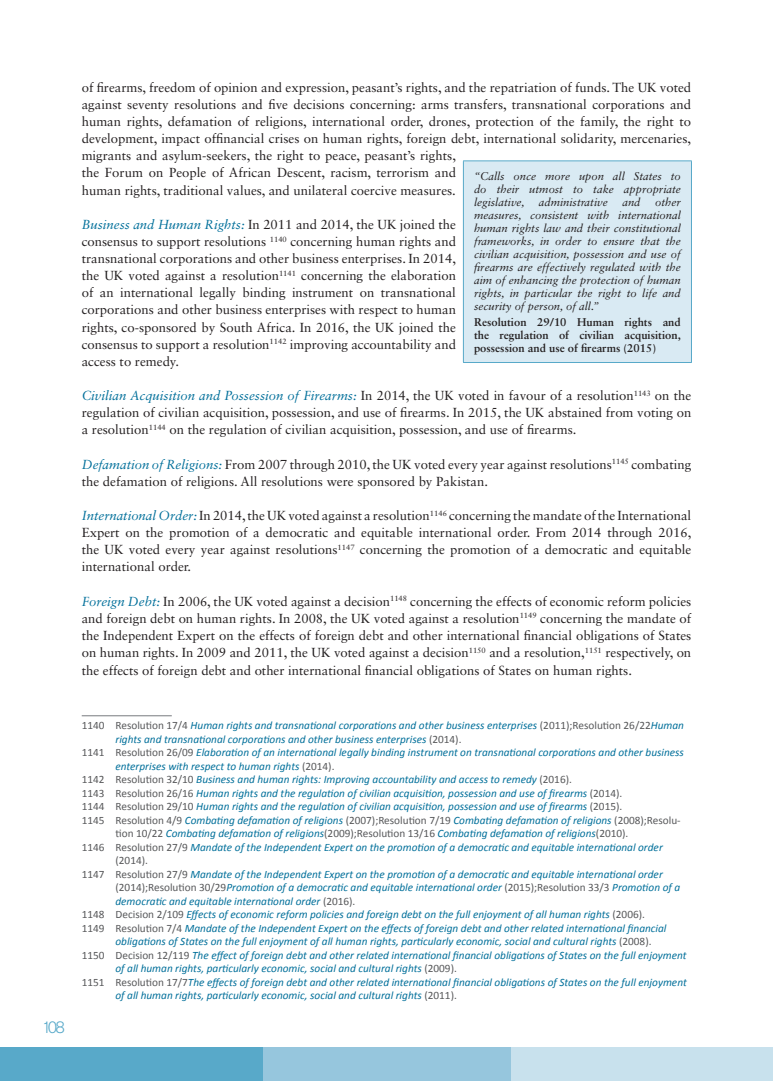
<style>
.page{position:relative;width:773px;height:1081px;background:#fff}
.page>*{position:absolute;margin:0;border:0;box-sizing:border-box;transform-origin:0 0}
.t1{font:300 16.25px "Akzidenz Grotesk Pro";color:#58a9c9}
.t2{font:13.12px/17.1px "Sabon LT Std";color:#231f20;text-align:justify}
.t3{font:italic 11.25px "Calibri";color:#006f9a}
.t4{font:italic 11.25px/12.9px "Sabon LT Std";color:#231f20;text-align:justify}
.t5{font:700 11.25px/13px "Sabon LT Std";color:#231f20;text-align:justify}
.t6{font:11.25px "Calibri";color:#57585a}
.s1{font-style:italic;color:#006f9a}
.s2{font-style:normal;color:#57585a}
</style>
<div class="page">
<div style="left:510px;top:1047px;width:248px;height:34px;background:#c8e1ed"></div>
<div style="left:262px;top:1047px;width:248px;height:34px;background:#96c6dd"></div>
<div style="left:758px;top:1047px;width:14px;height:34px;background:#c8e1ed"></div>
<div style="left:0;top:1047px;width:262px;height:34px;background:#58a9c9"></div>
<hr style="left:82px;top:715px;width:90px;height:1px;background:#939598">
<div style="left:463px;top:161px;width:228px;height:201px;background:#d9eaf3"></div>
<hr style="left:463px;top:161px;width:228px;height:1px;background:#58a9c9">
<hr style="left:463px;top:161px;width:1px;height:201px;background:#58a9c9">
<hr style="left:691px;top:161px;width:1px;height:201px;background:#58a9c9">
<hr style="left:463px;top:362px;width:228px;height:1px;background:#58a9c9">
<p class="t1" style="left:42px;top:1016px;width:25px">108</p>
<p class="t2" style="left:82px;top:78px;width:611px;text-align:left">of firearms, freedom of opinion and expression, peasant’s rights, and the repatriation of funds. The UK voted against seventy resolutions and five decisions concerning: arms transfers, transnational corporations and human rights, defamation of religions, international order, drones, protection of the family, the right to development, impact offinancial crises on human rights, foreign debt, international solidarity, mercenaries, migrants and asylum-seekers, the right to peace, peasant’s rights,<br>the Forum on People of African Descent, racism, terrorism and<br>human rights, traditional values, and unilateral coercive measures.</p>
<p class="t2" style="left:82px;top:215px;width:376px"><span class="s1">Business and Human Rights:</span> In 2011 and 2014, the UK joined the consensus to support resolutions <sup>1140</sup> concerning human rights and transnational corporations and other business enterprises. In 2014, the UK voted against a resolution<sup>1141</sup> concerning the elaboration of an international legally binding instrument on transnational corporations and other business enterprises with respect to human rights, co-sponsored by South Africa. In 2016, the UK joined the consensus to support a resolution<sup>1142</sup> improving accountability and access to remedy.</p>
<p class="t2" style="left:82px;top:387px;width:611px"><span class="s1">Civilian Acquisition and Possession of Firearms:</span> In 2014, the UK voted in favour of a resolution<sup>1143</sup> on the regulation of civilian acquisition, possession, and use of firearms. In 2015, the UK abstained from voting on a resolution<sup>1144</sup> on the regulation of civilian acquisition, possession, and use of firearms.</p>
<p class="t2" style="left:82px;top:455px;width:611px"><span class="s1">Defamation of Religions:</span> From 2007 through 2010, the UK voted every year against resolutions<sup>1145</sup> combating the defamation of religions. All resolutions were sponsored by Pakistan.</p>
<p class="t2" style="left:82px;top:507px;width:611px"><span class="s1">International Order:</span> In 2014, the UK voted against a resolution<sup>1146</sup> concerning the mandate of the International Expert on the promotion of a democratic and equitable international order. From 2014 through 2016, the UK voted every year against resolutions<sup>1147</sup> concerning the promotion of a democratic and equitable international order.</p>
<p class="t2" style="left:82px;top:592px;width:611px"><span class="s1">Foreign Debt:</span> In 2006, the UK voted against a decision<sup>1148</sup> concerning the effects of economic reform policies and foreign debt on human rights. In 2008, the UK voted against a resolution<sup>1149</sup> concerning the mandate of the Independent Expert on the effects of foreign debt and other international financial obligations of States on human rights. In 2009 and 2011, the UK voted against a decision<sup>1150</sup> and a resolution,<sup>1151</sup> respectively, on the effects of foreign debt and other international financial obligations of States on human rights.</p>
<p class="t4" style="left:474px;top:170px;width:208px">“Calls once more upon all States to do their utmost to take appropriate legislative,</p>
<p class="t4" style="left:474px;top:196px;width:208px;text-indent:181px">other measures, consistent with international human rights law and their constitutional frameworks, in order to ensure that the civilian acquisition, possession and use of firearms are effectively regulated with the aim of enhancing the protection of human rights, in particular the right to life and security of person, of all.”</p>
<p class="t5" style="left:474px;top:315px;width:208px">Resolution 29/10 Human rights and the regulation of civilian acquisition, possession and use of firearms (2015)</p>
<p class="t4" style="left:538px;top:196px;width:70px">administrative</p>
<p class="t4" style="left:622px;top:196px;width:20px">and</p>
<p class="t3" style="left:82px;top:721px;width:603px"><span class="s2">1140 Resolution 17/4</span> Human rights and transnational corporations and other business enterprises <span class="s2">(2011);Resolution 26/22</span>Human</p>
<p class="t3" style="left:115px;top:734px;width:347px">rights and transnational corporations and other business enterprises <span class="s2">(2014).</span></p>
<p class="t3" style="left:82px;top:748px;width:603px"><span class="s2">1141 Resolution 26/09</span> Elaboration of an international legally binding instrument on transnational corporations and other business</p>
<p class="t3" style="left:115px;top:761px;width:220px">enterprises with respect to human rights <span class="s2">(2014).</span></p>
<p class="t3" style="left:82px;top:775px;width:491px"><span class="s2">1142 Resolution 32/10</span> Business and human rights: Improving accountability and access to remedy <span class="s2">(2016).</span></p>
<p class="t3" style="left:82px;top:788px;width:542px"><span class="s2">1143 Resolution 26/16</span> Human rights and the regulation of civilian acquisition, possession and use of firearms <span class="s2">(2014).</span></p>
<p class="t3" style="left:82px;top:802px;width:542px"><span class="s2">1144 Resolution 29/10</span> Human rights and the regulation of civilian acquisition, possession and use of firearms <span class="s2">(2015).</span></p>
<p class="t3" style="left:82px;top:815px;width:600px"><span class="s2">1145 Resolution 4/9</span> Combating defamation of religions <span class="s2">(2007);Resolution 7/19</span> Combating defamation of religions <span class="s2">(2008);Resolu-</span></p>
<p class="t3" style="left:115px;top:829px;width:514px"><span class="s2">tion 10/22</span> Combating defamation of religions<span class="s2">(2009);Resolution 13/16</span> Combating defamation of religions<span class="s2">(2010).</span></p>
<p class="t3" style="left:82px;top:842px;width:582px"><span class="s2">1146 Resolution 27/9</span> Mandate of the Independent Expert on the promotion of a democratic and equitable international order</p>
<p class="t6" style="left:115px;top:856px;width:34px">(2014).</p>
<p class="t3" style="left:82px;top:869px;width:582px"><span class="s2">1147 Resolution 27/9</span> Mandate of the Independent Expert on the promotion of a democratic and equitable international order</p>
<p class="t3" style="left:115px;top:883px;width:566px"><span class="s2">(2014);Resolution 30/29</span>Promotion of a democratic and equitable international order <span class="s2">(2015);Resolution 33/3</span> Promotion of a</p>
<p class="t3" style="left:115px;top:896px;width:241px">democratic and equitable international order <span class="s2">(2016).</span></p>
<p class="t3" style="left:82px;top:910px;width:564px"><span class="s2">1148 Decision 2/109</span> Effects of economic reform policies and foreign debt on the full enjoyment of all human rights <span class="s2">(2006).</span></p>
<p class="t3" style="left:82px;top:923px;width:586px"><span class="s2">1149 Resolution 7/4</span> Mandate of the Independent Expert on the effects of foreign debt and other related international financial</p>
<p class="t3" style="left:115px;top:937px;width:537px">obligations of States on the full enjoyment of all human rights, particularly economic, social and cultural rights <span class="s2">(2008).</span></p>
<p class="t3" style="left:82px;top:950px;width:606px"><span class="s2">1150 Decision 12/119</span> The effect of foreign debt and other related international financial obligations of States on the full enjoyment</p>
<p class="t3" style="left:115px;top:964px;width:343px">of all human rights, particularly economic, social and cultural rights <span class="s2">(2009).</span></p>
<p class="t3" style="left:82px;top:977px;width:606px"><span class="s2">1151 Resolution 17/7</span>The effects of foreign debt and other related international financial obligations of States on the full enjoyment</p>
<p class="t3" style="left:115px;top:991px;width:343px">of all human rights, particularly economic, social and cultural rights <span class="s2">(2011).</span></p>
</div>
